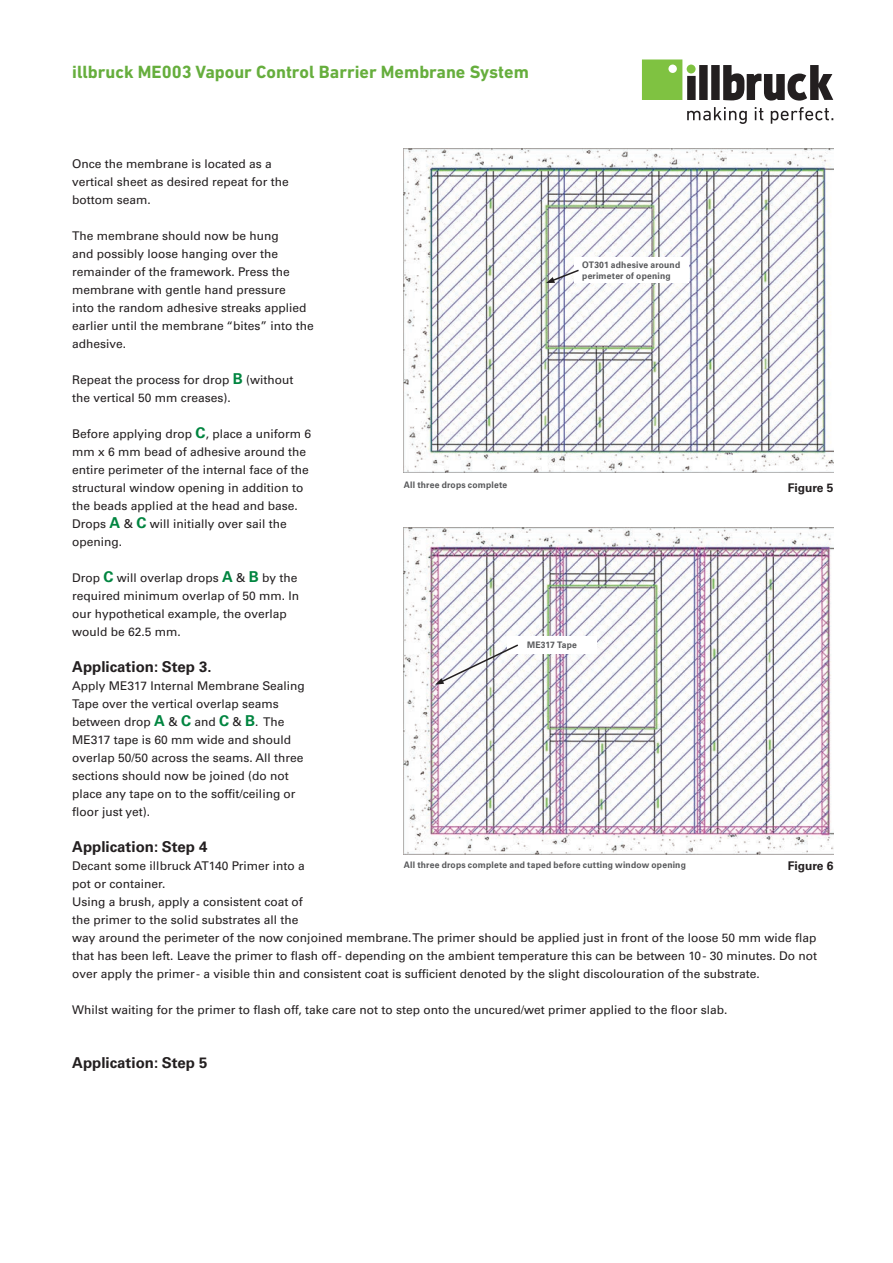
<style>
.page{position:relative;width:893px;height:1263px;background:#fff}
.page>*{position:absolute;margin:0;border:0;box-sizing:border-box;transform-origin:0 0}
.t1{font:700 18px "DIN Next W1 G";color:#66ae3d}
.t2{font:700 15px "Univers LTCYR 65";color:#231f20}
.t3{font:12px/18px "Univers LTCYR 55 Roman";color:#231f20}
.t4{font:700 12px "Univers LTCYR 65";color:#231f20}
.t5{font:700 9px/10.8px "Univers LTCYR 65";letter-spacing:.02em;color:#57585a;scale:.95 1}
.s1{font-family:"Univers LTCYR 65";font-weight:700;font-size:15px;color:#008540}
</style>
<div class="page">
<img style="left:404px;top:149px;width:429px;height:324px">
<img style="left:404px;top:528px;width:429px;height:326px">
<div style="left:507px;top:637px;width:90px;height:17px;background:#fff"></div>
<svg style="left:435px;top:643px;width:85px;height:42px"></svg>
<div style="left:574px;top:258px;width:114px;height:25px;background:#fff"></div>
<svg style="left:546px;top:268px;width:33px;height:15px"></svg>
<svg style="left:642px;top:59px;width:191px;height:42px"></svg>
<svg style="left:687px;top:107px;width:60px;height:17px"></svg>
<svg style="left:755px;top:107px;width:8px;height:13px"></svg>
<svg style="left:771px;top:107px;width:62px;height:17px"></svg>
<h1 class="t1" style="left:72px;top:61px;width:458px">illbruck ME003 Vapour Control Barrier Membrane System</h1>
<p class="t3" style="left:72px;top:154px;width:218px">Once the membrane is located as a vertical sheet as desired repeat for the bottom seam.</p>
<p class="t3" style="left:72px;top:226px;width:243px">The membrane should now be hung<br>and possibly loose hanging over the remainder of the framework. Press the membrane with gentle hand pressure<br>into the random adhesive streaks applied earlier until the membrane “bites” into the adhesive.</p>
<p class="t3" style="left:72px;top:370px;width:223px">Repeat the process for drop <span class="s1">B</span> (without the vertical 50 mm creases).</p>
<p class="t3" style="left:72px;top:424px;width:240px">Before applying drop <span class="s1">C</span>, place a uniform 6 mm x 6 mm bead of adhesive around the entire perimeter of the internal face of the structural window opening in addition to the beads applied at the head and base.<br>Drops <span class="s1">A</span> &amp; <span class="s1">C</span> will initially over sail the opening.</p>
<p class="t3" style="left:72px;top:568px;width:228px">Drop <span class="s1">C</span> will overlap drops <span class="s1">A</span> &amp; <span class="s1">B</span> by the required minimum overlap of 50 mm. In our hypothetical example, the overlap would be 62.5 mm.</p>
<p class="t2" style="left:72px;top:656px;width:141px">Application: Step 3.</p>
<p class="t3" style="left:72px;top:676px;width:234px">Apply ME317 Internal Membrane Sealing Tape over the vertical overlap seams between drop <span class="s1">A</span> &amp; <span class="s1">C</span> and <span class="s1">C</span> &amp; <span class="s1">B</span>. The ME317 tape is 60 mm wide and should overlap 50/50 across the seams. All three sections should now be joined (do not place any tape on to the soffit/ceiling or floor just yet).</p>
<p class="t2" style="left:72px;top:836px;width:137px">Application: Step 4</p>
<p class="t3" style="left:72px;top:856px;width:234px">Decant some illbruck AT140 Primer into a pot or container.<br>Using a brush, apply a consistent coat of the primer to the solid substrates all the</p>
<p class="t5" style="left:582px;top:259px;width:105px">OT301 adhesive around perimeter of opening</p>
<p class="t5" style="left:404px;top:479px;width:110px">All three drops complete</p>
<p class="t5" style="left:527px;top:639px;width:54px">ME317 Tape</p>
<p class="t5" style="left:404px;top:859px;width:298px">All three drops complete and taped before cutting window opening</p>
<p class="t4" style="left:788px;top:479px;width:47px">Figure 5</p>
<p class="t4" style="left:788px;top:857px;width:47px">Figure 6</p>
<p class="t3" style="left:72px;top:928px;width:746px;text-align:justify">way around the perimeter of the now conjoined membrane. The primer should be applied just in front of the loose 50 mm wide flap that has been left. Leave the primer to flash off - depending on the ambient temperature this can be between 10 - 30 minutes. Do not over apply the primer - a visible thin and consistent coat is sufficient denoted by the slight discolouration of the substrate.</p>
<p class="t3" style="left:72px;top:1000px;width:657px">Whilst waiting for the primer to flash off, take care not to step onto the uncured/wet primer applied to the floor slab.</p>
<p class="t2" style="left:72px;top:1052px;width:137px">Application: Step 5</p>
</div>
